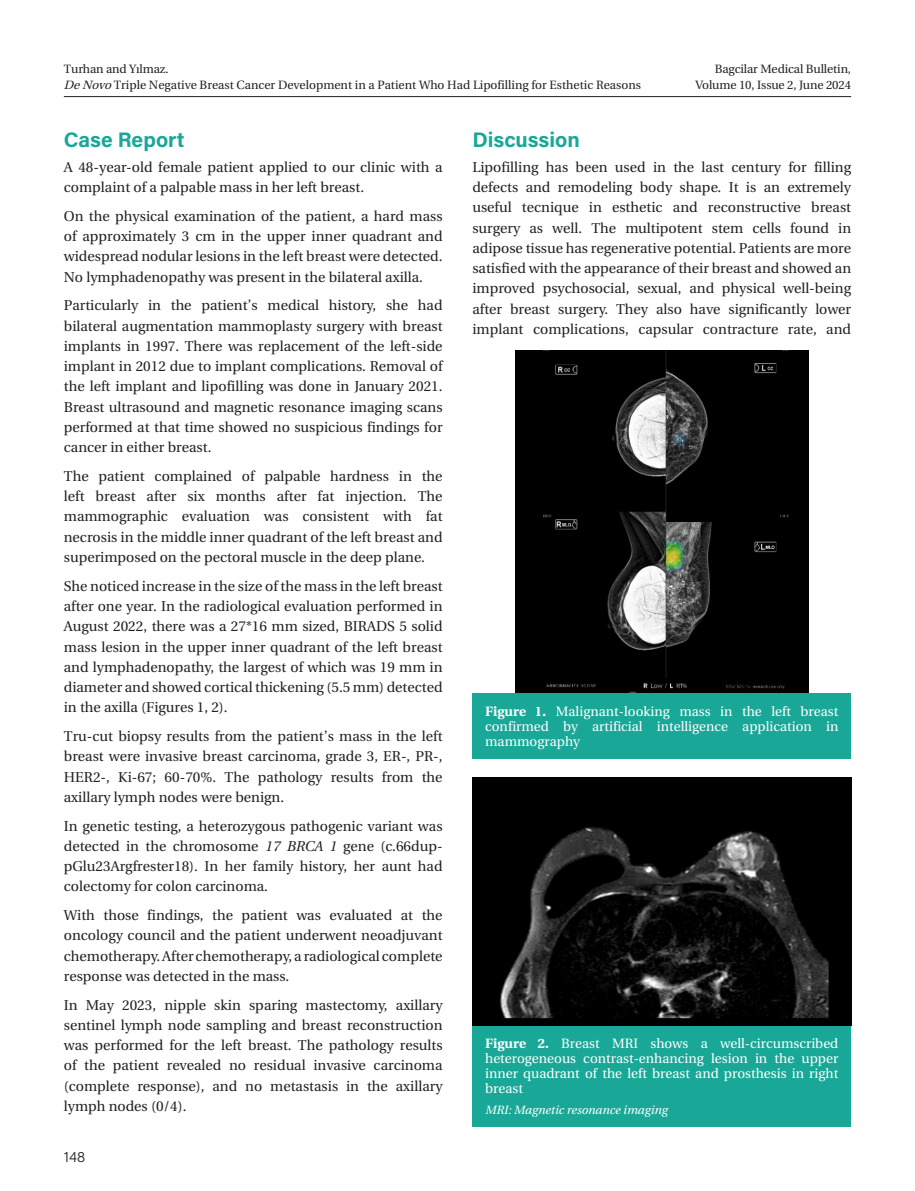
<style>
.page{position:relative;width:915px;height:1191px;background:#fff}
.page>*{position:absolute;margin:0;border:0;box-sizing:border-box;transform-origin:0 0}
.ARA_BASLIK{font:700 21px "Acumin Pro";color:#19a897}
.t1{font:300 15px "Acumin Pro";color:#231f20}
.YAZI{font:14.25px/20.2px "Utopia Medium Tr";color:#231f20;text-align:justify}
.RESİM-ALTI{font:13.5px/15px "Utopia Medium Tr";color:#fff;text-align:justify}
.SAYFA_KISA_BASLIK{font:12px/16.5px "Utopia Medium Tr";color:#231f20;text-align:right}
.RESİM-ALTI-2{font:12px "Utopia Italic Tr";color:#fff}
.s1{font-style:italic}
.s2{font-family:"Utopia Italic Tr"}
.s3{font-family:"Utopia Bold Tr"}
</style>
<div class="page">
<hr style="left:64px;top:96px;width:786px;height:1px;background:#231f20">
<div style="left:472px;top:693px;width:378px;height:65px;background:#19a897"></div>
<img style="left:515px;top:350px;width:292px;height:342px">
<div style="left:472px;top:1025px;width:378px;height:102px;background:#19a897"></div>
<img style="left:472px;top:778px;width:378px;height:247px">
<p class="SAYFA_KISA_BASLIK" style="left:64px;top:60px;width:106px">Turhan and Yılmaz.</p>
<p class="SAYFA_KISA_BASLIK" style="left:64px;top:77px;width:578px"><span class="s1">DeNovo</span>Triple Negative Breast Cancer Development in a Patient Who Had Lipofilling for Esthetic Reasons</p>
<p class="SAYFA_KISA_BASLIK" style="left:695px;top:60px;width:157px">Bagcilar Medical Bulletin,<br>Volume 10, Issue 2, June 2024</p>
<p class="ARA_BASLIK" style="left:64px;top:125px;width:122px">Case Report</p>
<p class="YAZI" style="left:64px;top:157px;width:380px">A 48-year-old female patient applied to our clinic with a complaint of a palpable mass in her left breast.</p>
<p class="YAZI" style="left:64px;top:206px;width:380px">On the physical examination of the patient, a hard mass of approximately 3 cm in the upper inner quadrant and widespread nodular lesions in the left breast were detected.<br>No lymphadenopathy was present in the bilateral axilla.</p>
<p class="YAZI" style="left:64px;top:295px;width:380px">Particularly in the patient’s medical history, she had bilateral augmentation mammoplasty surgery with breast implants in 1997. There was replacement of the left-side implant in 2012 due to implant complications. Removal of the left implant and lipofilling was done in January 2021.<br>Breast ultrasound and magnetic resonance imaging scans performed at that time showed no suspicious findings for cancer in either breast.</p>
<p class="YAZI" style="left:64px;top:466px;width:380px">The patient complained of palpable hardness in the left breast after six months after fat injection. The mammographic evaluation was consistent with fat necrosis in the middle inner quadrant of the left breast and superimposed on the pectoral muscle in the deep plane.</p>
<p class="YAZI" style="left:64px;top:576px;width:380px">She noticed increase in the size of the mass in the left breast after one year. In the radiological evaluation performed in August 2022, there was a 27*16 mm sized, BIRADS 5 solid mass lesion in the upper inner quadrant of the left breast and lymphadenopathy, the largest of which was 19 mm in diameter and showed cortical thickening (5.5 mm) detected in the axilla (Figures 1, 2).</p>
<p class="YAZI" style="left:64px;top:726px;width:380px">Tru-cut biopsy results from the patient’s mass in the left breast were invasive breast carcinoma, grade 3, ER-, PR-, HER2-, Ki-67; 60-70%. The pathology results from the axillary lymph nodes were benign.</p>
<p class="YAZI" style="left:64px;top:815px;width:380px">In genetic testing, a heterozygous pathogenic variant was detected in the chromosome <span class="s2">17 BRCA 1</span> gene (c.66dup&shy;pGlu23Argfrester18). In her family history, her aunt had colectomy for colon carcinoma.</p>
<p class="YAZI" style="left:64px;top:905px;width:380px">With those findings, the patient was evaluated at the oncology council and the patient underwent neoadjuvant chemotherapy. After chemotherapy, a radiological complete response was detected in the mass.</p>
<p class="YAZI" style="left:64px;top:994px;width:380px">In May 2023, nipple skin sparing mastectomy, axillary sentinel lymph node sampling and breast reconstruction was performed for the left breast. The pathology results of the patient revealed no residual invasive carcinoma (complete response), and no metastasis in the axillary lymph nodes (0/4).</p>
<p class="t1" style="left:64px;top:1146px;width:23px">148</p>
<p class="ARA_BASLIK" style="left:472px;top:125px;width:109px">Discussion</p>
<p class="YAZI" style="left:472px;top:157px;width:380px">Lipofilling has been used in the last century for filling defects and remodeling body shape. It is an extremely useful tecnique in esthetic and reconstructive breast surgery as well. The multipotent stem cells found in adipose tissue has regenerative potential. Patients are more satisfied with the appearance of their breast and showed an improved psychosocial, sexual, and physical well-being after breast surgery. They also have significantly lower implant complications, capsular contracture rate, and</p>
<p class="RESİM-ALTI" style="left:485px;top:703px;width:354px"><span class="s3">Figure 1.</span> Malignant-looking mass in the left breast confirmed by artificial intelligence application in mammography</p>
<p class="RESİM-ALTI" style="left:485px;top:1036px;width:354px"><span class="s3">Figure 2.</span> Breast MRI shows a well-circumscribed heterogeneous contrast-enhancing lesion in the upper inner quadrant of the left breast and prosthesis in right breast</p>
<p class="RESİM-ALTI-2" style="left:485px;top:1103px;width:184px">MRI: Magnetic resonance imaging</p>
</div>
